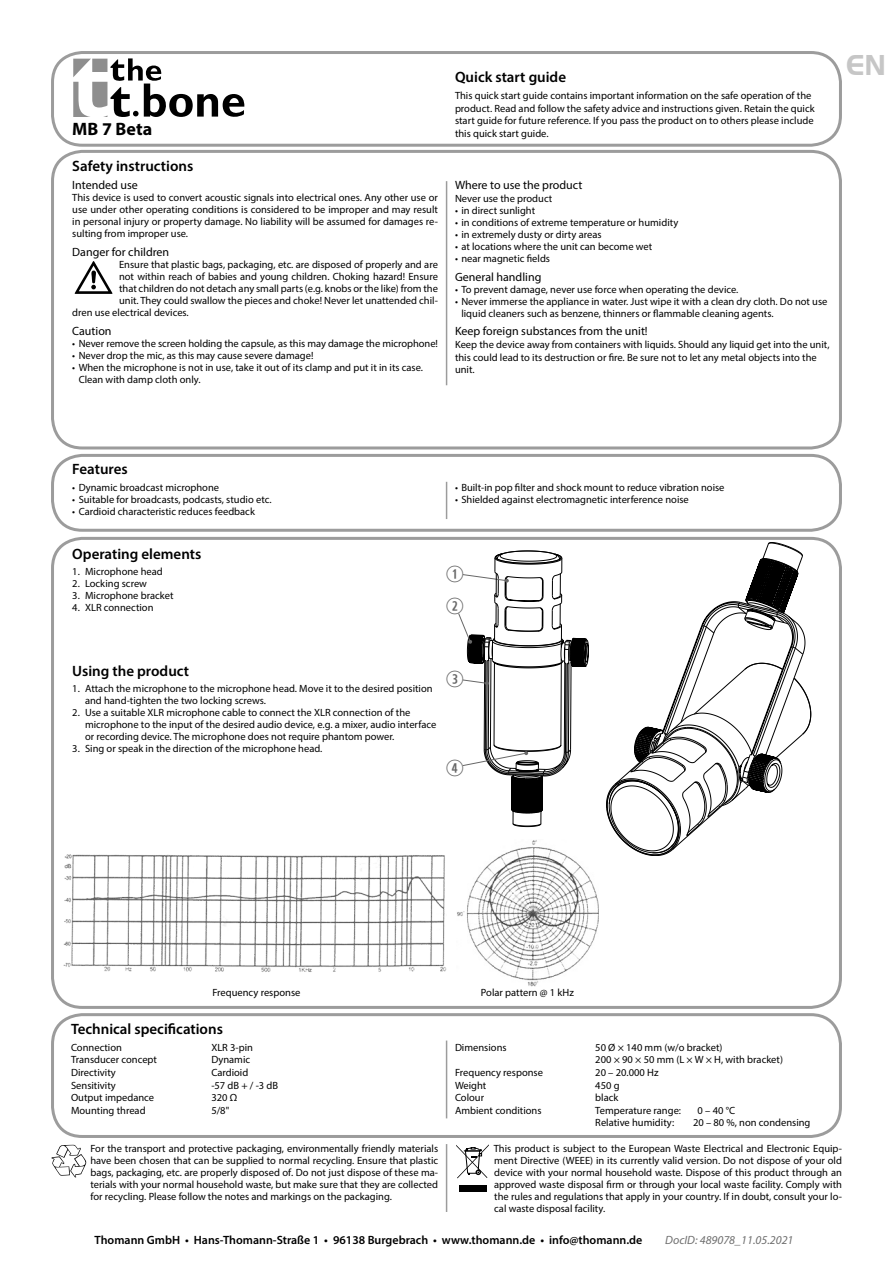
<style>
.page{position:relative;width:893px;height:1263px;background:#fff}
.page>*{position:absolute;margin:0;border:0;box-sizing:border-box;transform-origin:0 0}
.LK{font:700 30px "Handel Got D";color:#c6c6c6}
.t1{font:700 18px "Myriad Pro";color:#000}
.Head_en{font:600 15px "Myriad Pro";color:#000}
.Head{font:600 15px "Myriad Pro";color:#000}
.Subhead_en{font:12px "Myriad Pro";color:#000}
.t2{font:600 12px "Myriad Pro";color:#000}
.t3{font:italic 12px "Myriad Pro";color:#6f6f6f}
.Sicherheitshinweis_d{font:10.5px/12px "Myriad Pro";color:#000;text-align:justify}
.Sicherheitshinweis_e{font:10.5px/12px "Myriad Pro";color:#000;text-align:justify}
.Ein-_Ausrück{font:10.5px/12px "Myriad Pro";color:#000}
.Body_Text_en{font:10.5px/12.6px "Myriad Pro";color:#000}
.Tech_Data{font:10.5px/12.6px "Myriad Pro";color:#000}
.Body_Text{font:10.5px "Myriad Pro";color:#000}
</style>
<div class="page">
<div style="left:51px;top:51px;width:791px;height:96px;border:3px solid #9c9c9c;border-radius:30px"></div>
<svg style="left:73px;top:58px;width:171px;height:59px"></svg>
<svg style="left:51px;top:1145px;width:35px;height:32px"></svg>
<div style="left:459px;top:1185px;width:28px;height:7px;background:#000"></div>
<svg style="left:456px;top:1144px;width:33px;height:34px"></svg>
<hr style="left:446px;top:1144px;width:1px;height:68px;background:#9c9c9c">
<div style="left:51px;top:1013px;width:791px;height:125px;border:3px solid #9c9c9c;border-radius:30px"></div>
<div style="left:51px;top:150px;width:791px;height:299px;border:3px solid #9c9c9c;border-radius:30px"></div>
<svg style="left:74px;top:261px;width:39px;height:33px"></svg>
<hr style="left:446px;top:1040px;width:1px;height:78px;background:#9c9c9c">
<div style="left:51px;top:454px;width:791px;height:78px;border:3px solid #9c9c9c;border-radius:30px"></div>
<hr style="left:446px;top:181px;width:1px;height:204px;background:#9c9c9c">
<div style="left:51px;top:537px;width:791px;height:472px;border:3px solid #9c9c9c;border-radius:30px"></div>
<img style="left:64px;top:855px;width:382px;height:117px">
<img style="left:457px;top:840px;width:141px;height:146px">
<hr style="left:446px;top:482px;width:1px;height:37px;background:#9c9c9c">
<svg style="left:606px;top:542px;width:205px;height:314px"></svg>
<svg style="left:458px;top:551px;width:131px;height:276px"></svg>
<p class="t1" style="left:72px;top:117px;width:81px">MB 7 Beta</p>
<p class="Head_en" style="left:72px;top:156px;width:123px">Safety instructions</p>
<p class="Subhead_en" style="left:72px;top:178px;width:67px">Intended use</p>
<p class="Sicherheitshinweis_e" style="left:72px;top:192px;width:367px">This device is used to convert acoustic signals into electrical ones. Any other use or use under other operating conditions is considered to be improper and may result in personal injury or property damage. No liability will be assumed for damages re&shy;sulting from improper use.</p>
<p class="Subhead_en" style="left:72px;top:245px;width:98px">Danger for children</p>
<p class="Sicherheitshinweis_e" style="left:119px;top:258px;width:320px">Ensure that plastic bags, packaging, etc. are disposed of properly and are</p>
<p class="Sicherheitshinweis_e" style="left:119px;top:270px;width:320px">not within reach of babies and young children. Choking hazard! Ensure</p>
<p class="Sicherheitshinweis_e" style="left:119px;top:282px;width:320px">that children do not detach any small parts (e.g. knobs or the like) from the</p>
<p class="Sicherheitshinweis_e" style="left:119px;top:294px;width:320px">unit. They could swallow the pieces and choke! Never let unattended chil-</p>
<p class="Sicherheitshinweis_e" style="left:72px;top:306px;width:118px">dren use electrical devices.</p>
<p class="Subhead_en" style="left:72px;top:323px;width:41px">Caution</p>
<p class="Sicherheitshinweis_d" style="left:72px;top:337px;width:367px">• Never remove the screen holding the capsule, as this may damage the microphone!</p>
<p class="Sicherheitshinweis_d" style="left:72px;top:349px;width:243px">• Never drop the mic, as this may cause severe damage!</p>
<p class="Sicherheitshinweis_d" style="left:79px;top:361px;width:346px;text-indent:-6px">• When the microphone is not in use, take it out of its clamp and put it in its case.<br>Clean with damp cloth only.</p>
<p class="Head_en" style="left:455px;top:68px;width:113px">Quick start guide</p>
<p class="Body_Text_en" style="left:455px;top:89px;width:361px">This quick start guide contains important information on the safe operation of the product. Read and follow the safety advice and instructions given. Retain the quick start guide for future reference. If you pass the product on to others please include this quick start guide.</p>
<p class="Subhead_en" style="left:455px;top:178px;width:129px">Where to use the product</p>
<p class="Body_Text_en" style="left:455px;top:192px;width:99px">Never use the product</p>
<p class="Sicherheitshinweis_d" style="left:455px;top:204px;width:82px">• in direct sunlight</p>
<p class="Sicherheitshinweis_d" style="left:455px;top:216px;width:225px">• in conditions of extreme temperature or humidity</p>
<p class="Sicherheitshinweis_d" style="left:455px;top:228px;width:148px">• in extremely dusty or dirty areas</p>
<p class="Sicherheitshinweis_d" style="left:455px;top:240px;width:199px">• at locations where the unit can become wet</p>
<p class="Sicherheitshinweis_d" style="left:455px;top:252px;width:97px">• near magnetic fields</p>
<p class="Subhead_en" style="left:455px;top:269px;width:88px">General handling</p>
<p class="Sicherheitshinweis_d" style="left:455px;top:283px;width:285px">• To prevent damage, never use force when operating the device.</p>
<p class="Sicherheitshinweis_d" style="left:461px;top:295px;width:368px;text-indent:-6px">• Never immerse the appliance in water. Just wipe it with a clean dry cloth. Do not use liquid cleaners such as benzene, thinners or flammable cleaning agents.</p>
<p class="Subhead_en" style="left:455px;top:324px;width:194px">Keep foreign substances from the unit!</p>
<p class="Body_Text_en" style="left:455px;top:338px;width:376px">Keep the device away from containers with liquids. Should any liquid get into the unit, this could lead to its destruction or fire. Be sure not to let any metal objects into the unit.</p>
<p class="LK" style="left:846px;top:48px;width:41px">EN</p>
<p class="Head" style="left:72px;top:460px;width:57px">Features</p>
<p class="Sicherheitshinweis_d" style="left:72px;top:481px;width:148px">• Dynamic broadcast microphone</p>
<p class="Sicherheitshinweis_d" style="left:72px;top:493px;width:201px">• Suitable for broadcasts, podcasts, studio etc.</p>
<p class="Sicherheitshinweis_d" style="left:72px;top:505px;width:184px">• Cardioid characteristic reduces feedback</p>
<p class="Head_en" style="left:72px;top:544px;width:131px">Operating elements</p>
<p class="Ein-_Ausrück" style="left:72px;top:565px;width:92px">1. Microphone head</p>
<p class="Ein-_Ausrück" style="left:72px;top:577px;width:76px">2. Locking screw</p>
<p class="Ein-_Ausrück" style="left:72px;top:589px;width:103px">3. Microphone bracket</p>
<p class="Ein-_Ausrück" style="left:72px;top:601px;width:83px">4. XLR connection</p>
<p class="Sicherheitshinweis_d" style="left:455px;top:481px;width:271px">• Built-in pop filter and shock mount to reduce vibration noise</p>
<p class="Sicherheitshinweis_d" style="left:455px;top:493px;width:235px">• Shielded against electromagnetic interference noise</p>
<p class="Head_en" style="left:72px;top:661px;width:118px">Using the product</p>
<p class="Ein-_Ausrück" style="left:85px;top:682px;width:349px;text-indent:-13px">1. Attach the microphone to the microphone head. Move it to the desired position and hand-tighten the two locking screws.</p>
<p class="Ein-_Ausrück" style="left:85px;top:706px;width:353px;text-indent:-13px">2. Use a suitable XLR microphone cable to connect the XLR connection of the microphone to the input of the desired audio device, e.g. a mixer, audio interface or recording device. The microphone does not require phantom power.</p>
<p class="Ein-_Ausrück" style="left:72px;top:742px;width:252px">3. Sing or speak in the direction of the microphone head.</p>
<p class="Body_Text" style="left:212px;top:986px;width:90px">Frequency response</p>
<p class="Head" style="left:71px;top:1019px;width:153px">Technical specifications</p>
<p class="Tech_Data" style="left:71px;top:1041px;width:53px">Connection</p>
<p class="Tech_Data" style="left:211px;top:1041px;width:43px">XLR 3-pin</p>
<p class="Tech_Data" style="left:71px;top:1053px;width:88px">Transducer concept</p>
<p class="Tech_Data" style="left:211px;top:1053px;width:40px">Dynamic</p>
<p class="Tech_Data" style="left:71px;top:1066px;width:46px">Directivity</p>
<p class="Tech_Data" style="left:211px;top:1066px;width:38px">Cardioid</p>
<p class="Tech_Data" style="left:71px;top:1079px;width:46px">Sensitivity</p>
<p class="Tech_Data" style="left:211px;top:1079px;width:68px">-57 dB + / -3 dB</p>
<p class="Tech_Data" style="left:71px;top:1091px;width:85px">Output impedance</p>
<p class="Tech_Data" style="left:211px;top:1091px;width:27px">320 Ω</p>
<p class="Tech_Data" style="left:71px;top:1104px;width:76px">Mounting thread</p>
<p class="Tech_Data" style="left:211px;top:1104px;width:19px">5/8"</p>
<p class="Body_Text" style="left:481px;top:986px;width:94px">Polar pattern @ 1 kHz</p>
<p class="Tech_Data" style="left:455px;top:1041px;width:53px">Dimensions</p>
<p class="Tech_Data" style="left:595px;top:1041px;width:189px">50 Ø × 140 mm (w/o bracket)<br>200 × 90 × 50 mm (L × W × H, with bracket)</p>
<p class="Tech_Data" style="left:455px;top:1066px;width:90px">Frequency response</p>
<p class="Tech_Data" style="left:595px;top:1066px;width:65px">20 – 20.000 Hz</p>
<p class="Tech_Data" style="left:455px;top:1079px;width:33px">Weight</p>
<p class="Tech_Data" style="left:595px;top:1079px;width:26px">450 g</p>
<p class="Tech_Data" style="left:455px;top:1091px;width:31px">Colour</p>
<p class="Tech_Data" style="left:595px;top:1091px;width:25px">black</p>
<p class="Tech_Data" style="left:455px;top:1104px;width:88px">Ambient conditions</p>
<p class="Tech_Data" style="left:595px;top:1104px;width:87px">Temperature range:</p>
<p class="Tech_Data" style="left:698px;top:1104px;width:39px">0 – 40 °C</p>
<p class="Tech_Data" style="left:595px;top:1116px;width:80px">Relative humidity:</p>
<p class="Tech_Data" style="left:693px;top:1116px;width:119px">20 – 80 %, non condensing</p>
<p class="Sicherheitshinweis_d" style="left:90px;top:1142px;width:349px">For the transport and protective packaging, environmentally friendly materials have been chosen that can be supplied to normal recycling. Ensure that plastic bags, packaging, etc. are properly disposed of. Do not just dispose of these ma&shy;terials with your normal household waste, but make sure that they are collected for recycling. Please follow the notes and markings on the packaging.</p>
<p class="Sicherheitshinweis_d" style="left:494px;top:1142px;width:350px">This product is subject to the European Waste Electrical and Electronic Equip&shy;ment Directive (WEEE) in its currently valid version. Do not dispose of your old device with your normal household waste. Dispose of this product through an approved waste disposal firm or through your local waste facility. Comply with the rules and regulations that apply in your country. If in doubt, consult your lo&shy;cal waste disposal facility.</p>
<p class="t2" style="left:95px;top:1233px;width:549px">Thomann GmbH • Hans-Thomann-Straße 1 • 96138 Burgebrach • www.thomann.de • info@thomann.de</p>
<p class="t3" style="left:665px;top:1233px;width:130px">DocID: 489078_11.05.2021</p>
</div>
